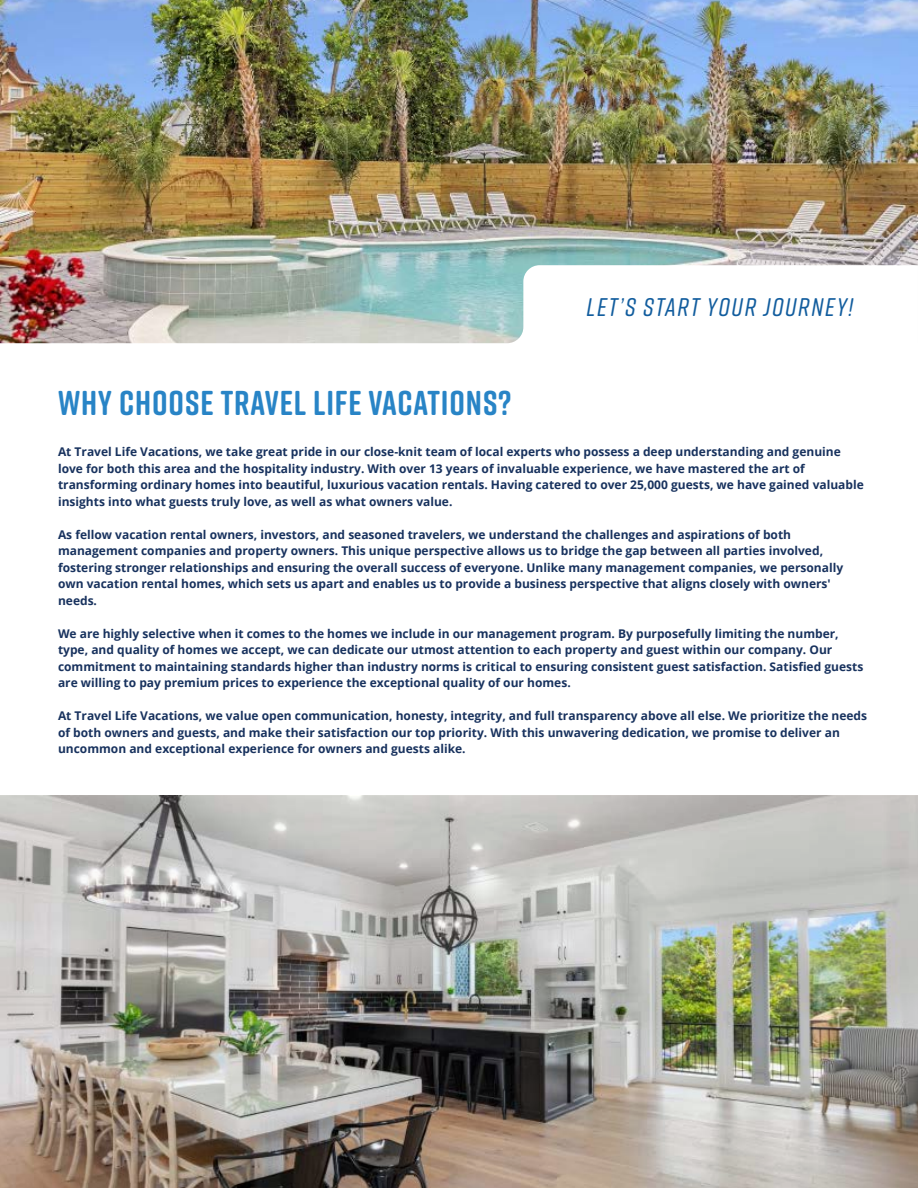
<style>
.page{position:relative;width:918px;height:1188px;background:#fff}
.page>*{position:absolute;margin:0;border:0;box-sizing:border-box;transform-origin:0 0}
.t1{font:700 34.5px "Rift Soft";letter-spacing:.025em;color:#2884c6}
.t2{font:italic 500 25.5px "Rift Soft";letter-spacing:.065em;color:#125d9e}
.t3{font:700 12px/16.5px "Open Sans";color:#18325e}
</style>
<div class="page">
<img style="left:0;top:0;width:918px;height:343px">
<img style="left:0;top:796px;width:918px;height:392px">
<h2 class="t2" style="left:587px;top:289px;width:268px">LET’S START YOUR JOURNEY!</h2>
<h1 class="t1" style="left:58px;top:378px;width:455px">WHY CHOOSE TRAVEL LIFE VACATIONS?</h1>
<p class="t3" style="left:58px;top:443px;width:807px">At Travel Life Vacations, we take great pride in our close-knit team of local experts who possess a deep understanding and genuine love for both this area and the hospitality industry. With over 13 years of invaluable experience, we have mastered the art of transforming ordinary homes into beautiful, luxurious vacation rentals. Having catered to over 25,000 guests, we have gained valuable insights into what guests truly love, as well as what owners value.</p>
<p class="t3" style="left:58px;top:526px;width:787px">As fellow vacation rental owners, investors, and seasoned travelers, we understand the challenges and aspirations of both management companies and property owners. This unique perspective allows us to bridge the gap between all parties involved, fostering stronger relationships and ensuring the overall success of everyone. Unlike many management companies, we personally own vacation rental homes, which sets us apart and enables us to provide a business perspective that aligns closely with owners' needs.</p>
<p class="t3" style="left:58px;top:625px;width:807px">We are highly selective when it comes to the homes we include in our management program. By purposefully limiting the number, type, and quality of homes we accept, we can dedicate our utmost attention to each property and guest within our company. Our commitment to maintaining standards higher than industry norms is critical to ensuring consistent guest satisfaction. Satisfied guests are willing to pay premium prices to experience the exceptional quality of our homes.</p>
<p class="t3" style="left:58px;top:707px;width:811px">At Travel Life Vacations, we value open communication, honesty, integrity, and full transparency above all else. We prioritize the needs of both owners and guests, and make their satisfaction our top priority. With this unwavering dedication, we promise to deliver an uncommon and exceptional experience for owners and guests alike.</p>
</div>
